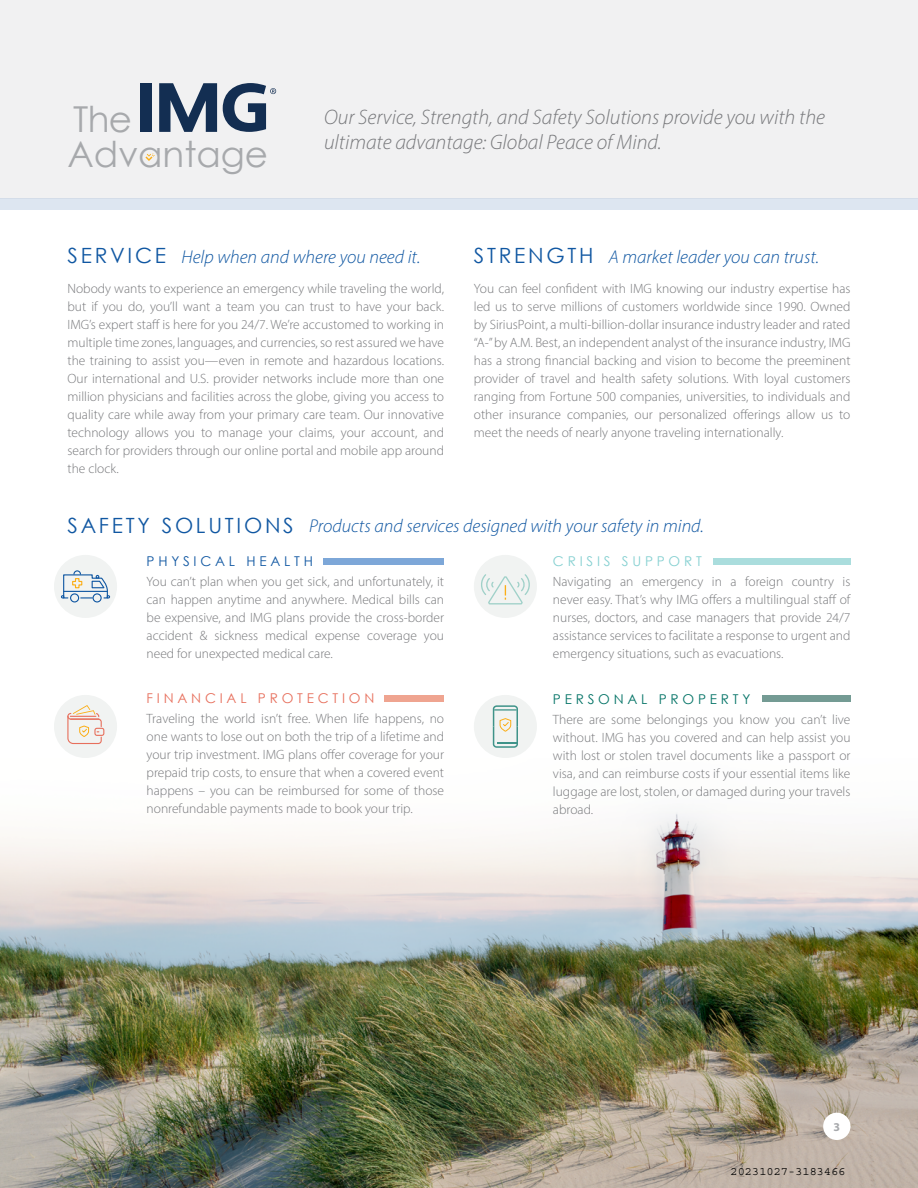
<style>
.page{position:relative;width:918px;height:1188px;background:#fff}
.page>*{position:absolute;margin:0;border:0;box-sizing:border-box;transform-origin:0 0}
.t1{font:35.7px "Century Gothic";color:#a7a9ac}
.t2{font:italic 300 21px/25.2px "Myriad Pro";color:#77787b}
.t3{font:21px "Century Gothic";letter-spacing:.13em;color:#1057a2}
.t4{font:italic 300 18.6px "Myriad Pro";color:#1057a2}
.t5{font:300 13.5px/18px "Myriad Pro";color:#77787b;text-align:justify}
.t6{font:13.5px "Century Gothic";letter-spacing:.28em;color:#e76f5c}
.t7{font:13.5px "Century Gothic";letter-spacing:.28em;color:#037366}
.t8{font:13.5px "Century Gothic";letter-spacing:.28em;color:#1057a2}
.t9{font:13.5px "Century Gothic";letter-spacing:.28em;color:#85d0d1}
.t10{font:12px "Courier Std";color:#000}
.t11{font:700 12px "Myriad Pro";color:#a7a9ac}
.s1{font-family:"Century Gothic";font-weight:400;font-style:normal;font-size:21px}
</style>
<div class="page">
<div style="left:0;top:0;width:918px;height:198px;background:#f1f1f2"></div>
<div style="left:0;top:198px;width:918px;height:12px;background:#dde6f1"></div>
<img style="left:0;top:812px;width:918px;height:376px">
<div style="left:141px;top:83px;width:11px;height:49px;background:#132e52"></div>
<svg style="left:159px;top:83px;width:58px;height:49px"></svg>
<svg style="left:223px;top:83px;width:53px;height:49px"></svg>
<svg style="left:145px;top:153px;width:10px;height:8px"></svg>
<div style="left:54px;top:695px;width:63px;height:63px;background:#f1f3f2;border-radius:50%"></div>
<svg style="left:67px;top:705px;width:37px;height:39px"></svg>
<div style="left:324px;top:558px;width:120px;height:6px;background:#7da7d8"></div>
<div style="left:385px;top:695px;width:59px;height:7px;background:#efa490"></div>
<div style="left:54px;top:555px;width:63px;height:63px;background:#f1f3f2;border-radius:50%"></div>
<div style="left:70px;top:593px;width:9px;height:10px;border:1px solid #1057a2;border-radius:50%"></div>
<div style="left:93px;top:593px;width:9px;height:10px;border:1px solid #1057a2;border-radius:50%"></div>
<svg style="left:61px;top:570px;width:50px;height:29px"></svg>
<div style="left:713px;top:558px;width:137px;height:6px;background:#add"></div>
<div style="left:474px;top:555px;width:63px;height:63px;background:#f1f3f2;border-radius:50%"></div>
<svg style="left:481px;top:574px;width:49px;height:31px"></svg>
<div style="left:474px;top:695px;width:63px;height:63px;background:#f1f3f2;border-radius:50%"></div>
<svg style="left:493px;top:705px;width:25px;height:43px"></svg>
<hr style="left:494px;top:709px;width:22px;height:2px;background:#037366">
<div style="left:762px;top:695px;width:88px;height:7px;background:#749b94"></div>
<div style="left:823px;top:1113px;width:28px;height:27px;background:#fff;border-radius:50%"></div>
<h1 class="t1" style="left:73px;top:95px;width:60px">The</h1>
<h1 class="t1" style="left:68px;top:129px;width:202px">Advantage</h1>
<h2 class="t2" style="left:324px;top:104px;width:503px">Our Service, Strength, and Safety Solutions provide you with the ultimate advantage: Global Peace of Mind.</h2>
<h3 class="t4" style="left:68px;top:245px;width:354px"><span class="s1">SERVICE</span> Help when and where you need it.</h3>
<h2 class="t3" style="left:474px;top:241px;width:121px">STRENGTH</h2>
<h3 class="t4" style="left:609px;top:245px;width:212px">A market leader you can trust.</h3>
<p class="t5" style="left:68px;top:280px;width:378px">Nobody wants to experience an emergency while traveling the world, but if you do, you’ll want a team you can trust to have your back.<br>IMG’s expert staff is here for you 24/7. We’re accustomed to working in multiple time zones, languages, and currencies, so rest assured we have the training to assist you—even in remote and hazardous locations.<br>Our international and U.S. provider networks include more than one million physicians and facilities across the globe, giving you access to quality care while away from your primary care team. Our innovative technology allows you to manage your claims, your account, and search for providers through our online portal and mobile app around the clock.</p>
<p class="t5" style="left:474px;top:279px;width:378px">You can feel confident with IMG knowing our industry expertise has led us to serve millions of customers worldwide since 1990. Owned by SiriusPoint, a multi-billion-dollar insurance industry leader and rated “A-” by A.M. Best, an independent analyst of the insurance industry, IMG has a strong financial backing and vision to become the preeminent provider of travel and health safety solutions. With loyal customers ranging from Fortune 500 companies, universities, to individuals and other insurance companies, our personalized offerings allow us to meet the needs of nearly anyone traveling internationally.</p>
<h3 class="t4" style="left:68px;top:515px;width:638px"><span class="s1">SAFETY SOLUTIONS</span> Products and services designed with your safety in mind.</h3>
<p class="t8" style="left:147px;top:552px;width:168px">PHYSICAL HEALTH</p>
<p class="t5" style="left:147px;top:573px;width:299px">You can’t plan when you get sick, and unfortunately, it can happen anytime and anywhere. Medical bills can be expensive, and IMG plans provide the cross-border accident &amp; sickness medical expense coverage you need for unexpected medical care.</p>
<p class="t6" style="left:147px;top:689px;width:229px">FINANCIAL PROTECTION</p>
<p class="t5" style="left:147px;top:710px;width:299px">Traveling the world isn’t free. When life happens, no one wants to lose out on both the trip of a lifetime and your trip investment. IMG plans offer coverage for your prepaid trip costs, to ensure that when a covered event happens – you can be reimbursed for some of those nonrefundable payments made to book your trip.</p>
<p class="t9" style="left:553px;top:552px;width:150px">CRISIS SUPPORT</p>
<p class="t5" style="left:553px;top:573px;width:299px">Navigating an emergency in a foreign country is never easy. That’s why IMG offers a multilingual staff of nurses, doctors, and case managers that provide 24/7 assistance services to facilitate a response to urgent and emergency situations, such as evacuations.</p>
<p class="t7" style="left:553px;top:690px;width:199px">PERSONAL PROPERTY</p>
<p class="t5" style="left:553px;top:711px;width:299px">There are some belongings you know you can’t live without. IMG has you covered and can help assist you with lost or stolen travel documents like a passport or visa, and can reimburse costs if your essential items like luggage are lost, stolen, or damaged during your travels abroad.</p>
<p class="t11" style="left:834px;top:1119px;width:8px">3</p>
<p class="t10" style="left:731px;top:1164px;width:117px">20231027-3183466</p>
</div>
